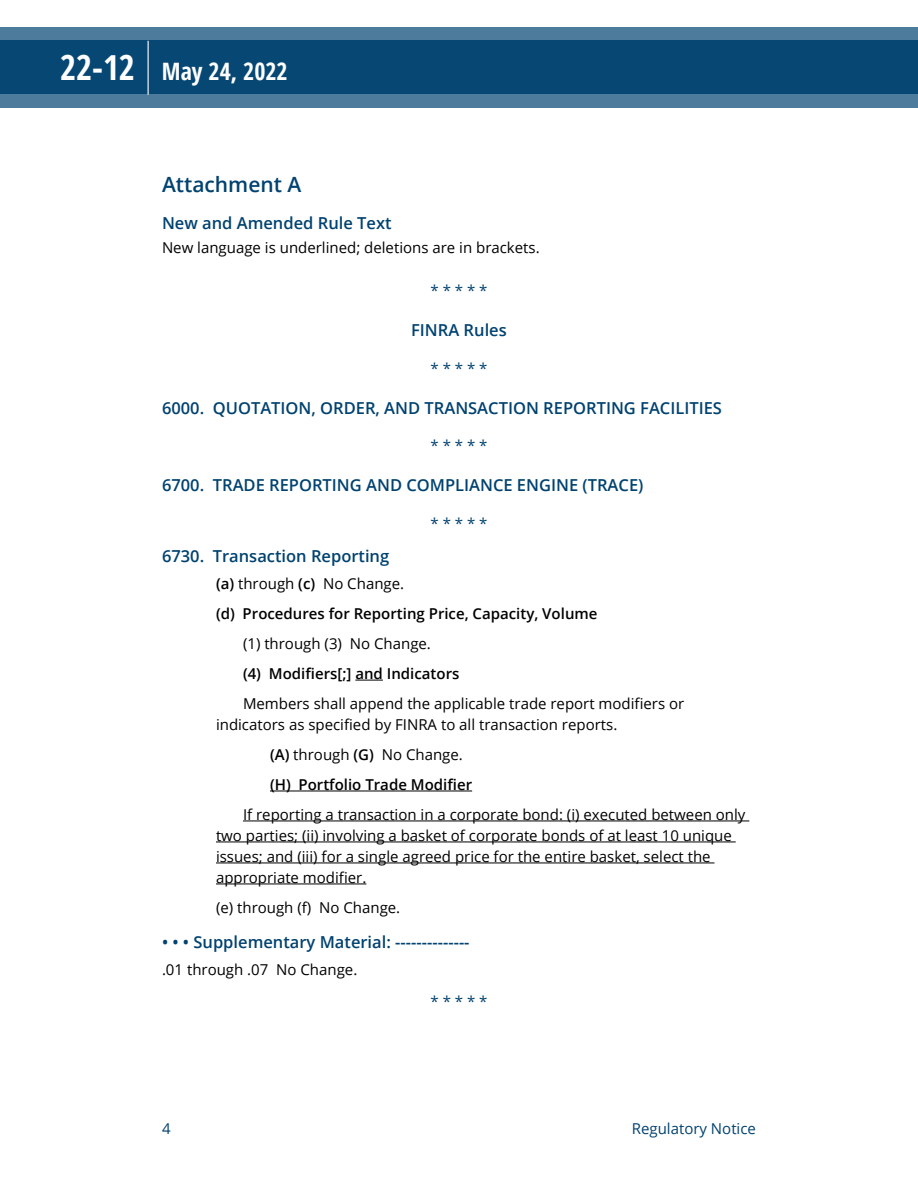
<style>
.page{position:relative;width:918px;height:1188px;background:#fff}
.page>*{position:absolute;margin:0;border:0;box-sizing:border-box;transform-origin:0 0}
.t1{font:700 24px "Open Sans Condensed";color:#fff}
.t2{font:600 21px "Open Sans";color:#004270}
.t3{font:600 16.5px "Open Sans";color:#004270}
.t4{font:15px/21px "Open Sans";color:#000}
.t5{font:600 15px/30px "Open Sans";color:#000}
.t6{font:15px "Open Sans";color:#004270}
.s1{font-size:34.5px}
.s2{font-weight:400}
</style>
<div class="page">
<svg style="left:355px;top:680px;width:28px;height:1px"></svg>
<hr style="left:270px;top:791px;width:202px;height:1px;background:#000">
<hr style="left:243px;top:821px;width:506px;height:1px;background:#000">
<hr style="left:216px;top:842px;width:520px;height:1px;background:#000">
<hr style="left:216px;top:863px;width:499px;height:1px;background:#000">
<hr style="left:216px;top:884px;width:150px;height:1px;background:#000">
<svg style="left:0;top:27px;width:918px;height:81px;background:#1e5881"></svg>
<hr style="left:148px;top:41px;width:1px;height:54px;background:#fff">
<h1 class="t1" style="left:60px;top:54px;width:229px"><span class="s1">22-12</span> May 24, 2022</h1>
<h2 class="t2" style="left:162px;top:170px;width:141px">Attachment A</h2>
<p class="t3" style="left:162px;top:211px;width:231px">New and Amended Rule Text</p>
<p class="t4" style="left:162px;top:236px;width:379px">New language is underlined; deletions are in brackets.</p>
<p class="t6" style="left:431px;top:280px;width:58px">* * * * *</p>
<p class="t3" style="left:411px;top:319px;width:97px">FINRA Rules</p>
<p class="t6" style="left:431px;top:358px;width:59px">* * * * *</p>
<p class="t3" style="left:162px;top:396px;width:562px">6000. QUOTATION, ORDER, AND TRANSACTION REPORTING FACILITIES</p>
<p class="t6" style="left:431px;top:436px;width:59px">* * * * *</p>
<p class="t3" style="left:162px;top:474px;width:483px">6700. TRADE REPORTING AND COMPLIANCE ENGINE (TRACE)</p>
<p class="t6" style="left:431px;top:513px;width:59px">* * * * *</p>
<p class="t3" style="left:162px;top:545px;width:229px">6730. Transaction Reporting</p>
<p class="t5" style="left:216px;top:568px;width:383px">(a) <span class="s2">through</span> (c) <span class="s2">No Change.<br></span>(d) Procedures for Reporting Price, Capacity, Volume</p>
<p class="t4" style="left:243px;top:633px;width:189px">(1) through (3) No Change.</p>
<p class="t5" style="left:243px;top:658px;width:218px">(4) Modifiers[;] and Indicators</p>
<p class="t4" style="left:216px;top:693px;width:470px;text-indent:27px">Members shall append the applicable trade report modifiers or indicators as specified by FINRA to all transaction reports.</p>
<p class="t5" style="left:270px;top:739px;width:204px">(A) <span class="s2">through</span> (G) <span class="s2">No Change. </span>(H) Portfolio Trade Modifier</p>
<p class="t4" style="left:216px;top:804px;width:531px;text-indent:27px">If reporting a transaction in a corporate bond: (i) executed between only two parties; (ii) involving a basket of corporate bonds of at least 10 unique issues; and (iii) for a single agreed price for the entire basket, select the appropriate modifier.</p>
<p class="t4" style="left:216px;top:897px;width:186px">(e) through (f) No Change.</p>
<p class="t3" style="left:162px;top:931px;width:309px">• • • Supplementary Material: --------------</p>
<p class="t4" style="left:162px;top:959px;width:197px">.01 through .07 No Change.</p>
<p class="t6" style="left:431px;top:991px;width:58px">* * * * *</p>
<p class="t6" style="left:162px;top:1119px;width:10px">4</p>
<p class="t6" style="left:632px;top:1119px;width:126px">Regulatory Notice</p>
</div>
